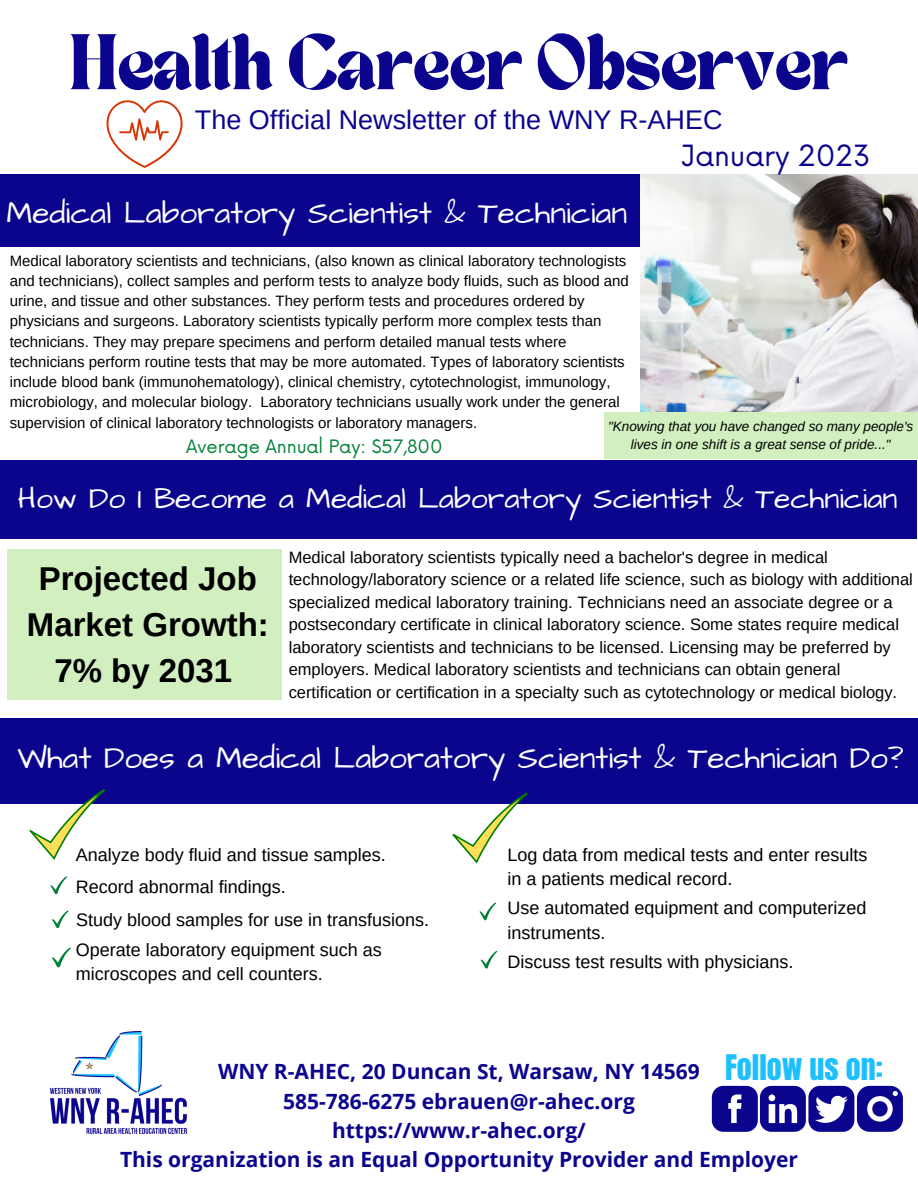
<style>
.page{position:relative;width:918px;height:1188px;background:#fff}
.page>*{position:absolute;margin:0;border:0;box-sizing:border-box;transform-origin:0 0}
.t1{font:700 55.05px "TANNEWYORK";color:#0b058e}
.t2{font:700 33px/46.2px "Arimo";color:#000;text-align:center}
.t3{font:31.5px "Architects Daughter";color:#fff}
.t4{font:30px "Architects Daughter";color:#fff}
.t5{font:30px "Anton";color:#1dc0fc}
.t6{font:28.5px "Now";color:#0b058e}
.t7{font:27px "Arimo";color:#0b058e}
.t8{font:700 21px/29.2px "Open Sans";color:#0b058e;text-align:center}
.t9{font:18px/24.8px "Arimo";color:#000}
.t10{font:18px "Now";color:#008037}
.t11{font:16.5px/22.5px "Arimo";color:#000}
.t12{font:15px/20.2px "Arimo";color:#000}
.t13{font:italic 13.5px/18px "Arimo";color:#000;text-align:center}
</style>
<div class="page">
<img style="left:50px;top:1031px;width:136px;height:103px">
<svg style="left:712px;top:1086px;width:191px;height:46px"></svg>
<svg style="left:106px;top:100px;width:77px;height:68px"></svg>
<div style="left:0;top:174px;width:640px;height:73px;background:#0b058e"></div>
<div style="left:0;top:461px;width:917px;height:77px;background:#0b058e"></div>
<div style="left:0;top:718px;width:918px;height:86px;background:#0b058e"></div>
<div style="left:7px;top:549px;width:275px;height:150px;background:#d2efc0"></div>
<svg style="left:30px;top:789px;width:75px;height:71px"></svg>
<svg style="left:452px;top:793px;width:76px;height:71px"></svg>
<img style="left:640px;top:174px;width:278px;height:238px">
<svg style="left:52px;top:910px;width:17px;height:18px"></svg>
<svg style="left:52px;top:947px;width:19px;height:20px"></svg>
<svg style="left:50px;top:876px;width:17px;height:18px"></svg>
<svg style="left:479px;top:902px;width:17px;height:18px"></svg>
<svg style="left:481px;top:951px;width:16px;height:18px"></svg>
<div style="left:604px;top:412px;width:314px;height:47px;background:#d2efc0"></div>
<h1 class="t1" style="left:70px;top:33px;width:780px">Health Career Observer</h1>
<h3 class="t7" style="left:195px;top:105px;width:529px">The Official Newsletter of the WNY R-AHEC</h3>
<h3 class="t3" style="left:6px;top:192px;width:622px">Medical Laboratory Scientist &amp; Technician</h3>
<h3 class="t6" style="left:681px;top:139px;width:191px">January 2023</h3>
<p class="t12" style="left:10px;top:250px;width:621px">Medical laboratory scientists and technicians, (also known as clinical laboratory technologists and technicians), collect samples and perform tests to analyze body fluids, such as blood and urine, and tissue and other substances. They perform tests and procedures ordered by physicians and surgeons. Laboratory scientists typically perform more complex tests than technicians. They may prepare specimens and perform detailed manual tests where technicians perform routine tests that may be more automated. Types of laboratory scientists include blood bank (immunohematology), clinical chemistry, cytotechnologist, immunology, microbiology, and molecular biology. Laboratory technicians usually work under the general supervision of clinical laboratory technologists or laboratory managers.</p>
<p class="t13" style="left:608px;top:417px;width:307px">"Knowing that you have changed so many people's lives in one shift is a great sense of pride..."</p>
<p class="t10" style="left:186px;top:436px;width:258px">Average Annual Pay: $57,800</p>
<h3 class="t4" style="left:18px;top:478px;width:881px">How Do I Become a Medical Laboratory Scientist &amp; Technician</h3>
<h2 class="t2" style="left:27px;top:556px;width:243px">Projected Job<br>Market Growth:<br>7% by 2031</h2>
<p class="t11" style="left:289px;top:546px;width:626px">Medical laboratory scientists typically need a bachelor's degree in medical technology/laboratory science or a related life science, such as biology with additional specialized medical laboratory training. Technicians need an associate degree or a postsecondary certificate in clinical laboratory science. Some states require medical laboratory scientists and technicians to be licensed. Licensing may be preferred by employers. Medical laboratory scientists and technicians can obtain general certification or certification in a specialty such as cytotechnology or medical biology.</p>
<h3 class="t3" style="left:17px;top:737px;width:888px">What Does a Medical Laboratory Scientist &amp; Technician Do?</h3>
<p class="t9" style="left:76px;top:842px;width:311px">Analyze body fluid and tissue samples.</p>
<p class="t9" style="left:76px;top:874px;width:212px">Record abnormal findings.</p>
<p class="t9" style="left:76px;top:908px;width:354px">Study blood samples for use in transfusions.</p>
<p class="t9" style="left:76px;top:937px;width:307px">Operate laboratory equipment such as microscopes and cell counters.</p>
<p class="t9" style="left:507px;top:842px;width:361px">Log data from medical tests and enter results in a patients medical record.</p>
<p class="t9" style="left:507px;top:895px;width:361px">Use automated equipment and computerized instruments.</p>
<p class="t9" style="left:507px;top:949px;width:287px">Discuss test results with physicians.</p>
<h3 class="t5" style="left:725px;top:1046px;width:160px">Follow us on:</h3>
<h3 class="t8" style="left:120px;top:1057px;width:679px">WNY R-AHEC, 20 Duncan St, Warsaw, NY 14569<br>585-786-6275 ebrauen@r-ahec.org<br>https://www.r-ahec.org/<br>This organization is an Equal Opportunity Provider and Employer</h3>
</div>
